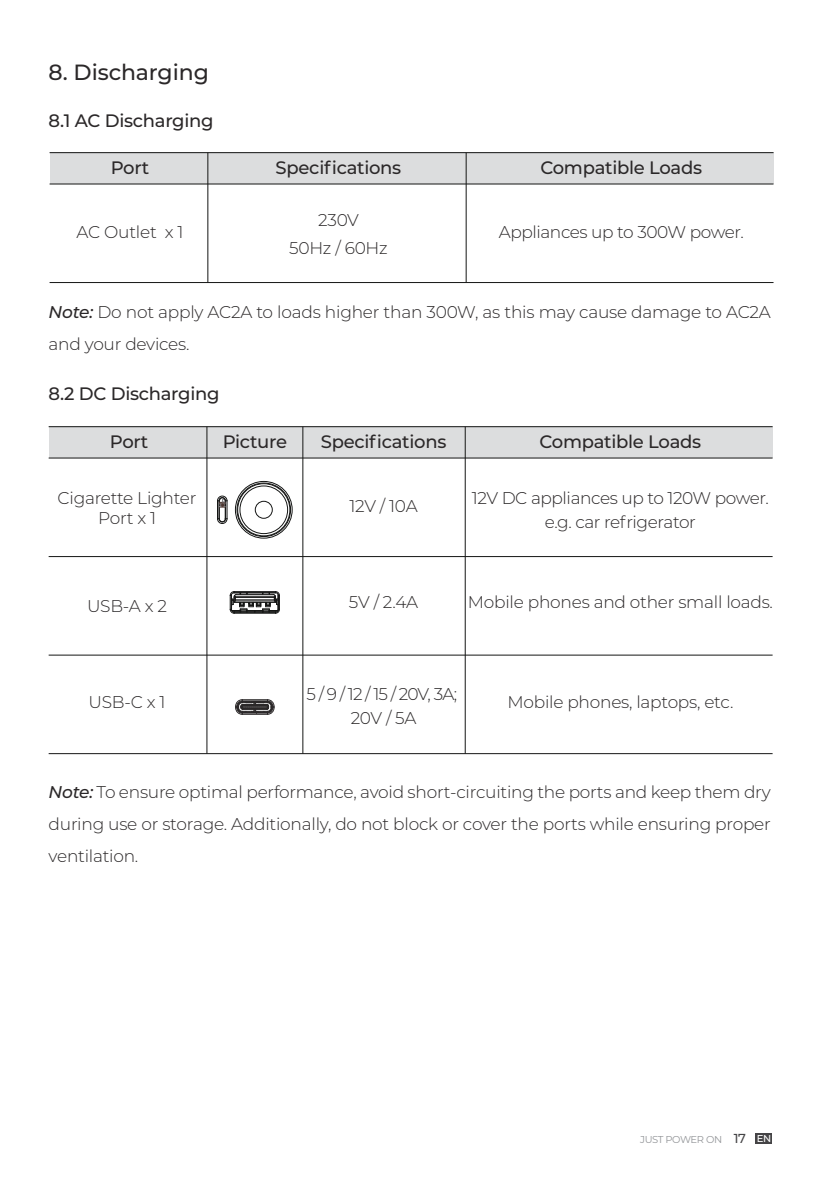
<style>
.page{position:relative;width:823px;height:1191px;background:#fff}
.page>*{position:absolute;margin:0;border:0;box-sizing:border-box;transform-origin:0 0}
.t1{font:500 22px "Montserrat";letter-spacing:-.005em;color:#2b2829}
.t2{font:500 18px "Montserrat";letter-spacing:-.015em;color:#2b2829}
.t3{font:300 17px/32px "Montserrat";letter-spacing:-.015em;color:#2b2829;text-align:center}
.t4{font:300 17px/24px "Montserrat";letter-spacing:-.05em;color:#2b2829;text-align:center}
.t5{font:10px "Montserrat";letter-spacing:-.04em;color:#949699}
.s1{font-weight:500;font-style:italic}
.s2{font-weight:500;font-size:13px;color:#454446}
.s3{font-weight:500;color:#fff}
</style>
<div class="page">
<div style="left:50px;top:153px;width:723px;height:31px;background:#dcddde"></div>
<hr style="left:50px;top:184px;width:723px;height:1px;background:#151615">
<hr style="left:50px;top:152px;width:723px;height:1px;background:#151615">
<hr style="left:50px;top:282px;width:723px;height:1px;background:#151615">
<hr style="left:465px;top:153px;width:1px;height:129px;background:#151615">
<hr style="left:207px;top:153px;width:1px;height:129px;background:#151615">
<div style="left:49px;top:427px;width:723px;height:31px;background:#dcddde"></div>
<hr style="left:49px;top:458px;width:723px;height:1px;background:#151615">
<hr style="left:49px;top:426px;width:723px;height:1px;background:#151615">
<hr style="left:49px;top:556px;width:723px;height:1px;background:#151615">
<hr style="left:49px;top:655px;width:723px;height:1px;background:#151615">
<hr style="left:49px;top:753px;width:723px;height:1px;background:#151615">
<hr style="left:302px;top:427px;width:1px;height:326px;background:#151615">
<hr style="left:464px;top:427px;width:1px;height:326px;background:#151615">
<hr style="left:206px;top:427px;width:1px;height:326px;background:#151615">
<svg style="left:235px;top:699px;width:39px;height:16px"></svg>
<hr style="left:234px;top:613px;width:41px;height:1px;background:#151615">
<svg style="left:229px;top:591px;width:51px;height:22px"></svg>
<svg style="left:217px;top:495px;width:10px;height:29px"></svg>
<div style="left:235px;top:481px;width:57px;height:57px;border:1px solid #151615;border-radius:50%"></div>
<div style="left:237px;top:483px;width:53px;height:53px;border:1px solid #151615;border-radius:50%"></div>
<div style="left:239px;top:486px;width:49px;height:48px;border:1px solid #151615;border-radius:50%"></div>
<div style="left:255px;top:501px;width:17px;height:17px;border:1px solid #151615;border-radius:50%"></div>
<div style="left:755px;top:1132px;width:16px;height:11px;background:#454446"></div>
<p class="t1" style="left:49px;top:62px;width:162px">8. Discharging</p>
<p class="t2" style="left:49px;top:112px;width:166px">8.1 AC Discharging</p>
<p class="t2" style="left:111px;top:159px;width:40px">Port</p>
<p class="t3" style="left:77px;top:216px;width:108px">AC Outlet x 1</p>
<p class="t2" style="left:275px;top:159px;width:127px">Specifications</p>
<p class="t3" style="left:289px;top:206px;width:100px;line-height:28px">230V<br>50Hz / 60Hz</p>
<p class="t2" style="left:540px;top:159px;width:163px">Compatible Loads</p>
<p class="t3" style="left:498px;top:216px;width:246px">Appliances up to 300W power.</p>
<p class="t3" style="left:49px;top:297px;width:723px;text-align:left"><span class="s1">Note:</span> Do not apply AC2A to loads higher than 300W, as this may cause damage to AC2A and your devices.</p>
<p class="t2" style="left:49px;top:385px;width:172px">8.2 DC Discharging</p>
<p class="t2" style="left:110px;top:433px;width:40px">Port</p>
<p class="t2" style="left:222px;top:433px;width:66px">Picture</p>
<p class="t2" style="left:539px;top:433px;width:163px">Compatible Loads</p>
<p class="t3" style="left:471px;top:486px;width:298px;line-height:24px">12V DC appliances up to 120W power. e.g. car refrigerator</p>
<p class="t2" style="left:320px;top:433px;width:127px">Specifications</p>
<p class="t3" style="left:58px;top:488px;width:140px;line-height:20px">Cigarette Lighter<br>Port x 1</p>
<p class="t3" style="left:349px;top:490px;width:70px">12V / 10A</p>
<p class="t3" style="left:87px;top:590px;width:81px">USB-A x 2</p>
<p class="t3" style="left:88px;top:686px;width:78px">USB-C x 1</p>
<p class="t3" style="left:349px;top:586px;width:71px">5V / 2.4A</p>
<p class="t3" style="left:467px;top:586px;width:306px">Mobile phones and other small loads.</p>
<p class="t4" style="left:306px;top:682px;width:152px">5 / 9 / 12 / 15 / 20V, 3A;<br>20V / 5A</p>
<p class="t3" style="left:507px;top:686px;width:227px">Mobile phones, laptops, etc.</p>
<p class="t3" style="left:49px;top:776px;width:723px;text-align:justify"><span class="s1">Note:</span> To ensure optimal performance, avoid short-circuiting the ports and keep them dry during use or storage. Additionally, do not block or cover the ports while ensuring proper ventilation.</p>
<p class="t5" style="left:639px;top:1135px;width:133px">JUST POWER ON <span class="s2">17</span> <span class="s3">EN</span></p>
</div>
